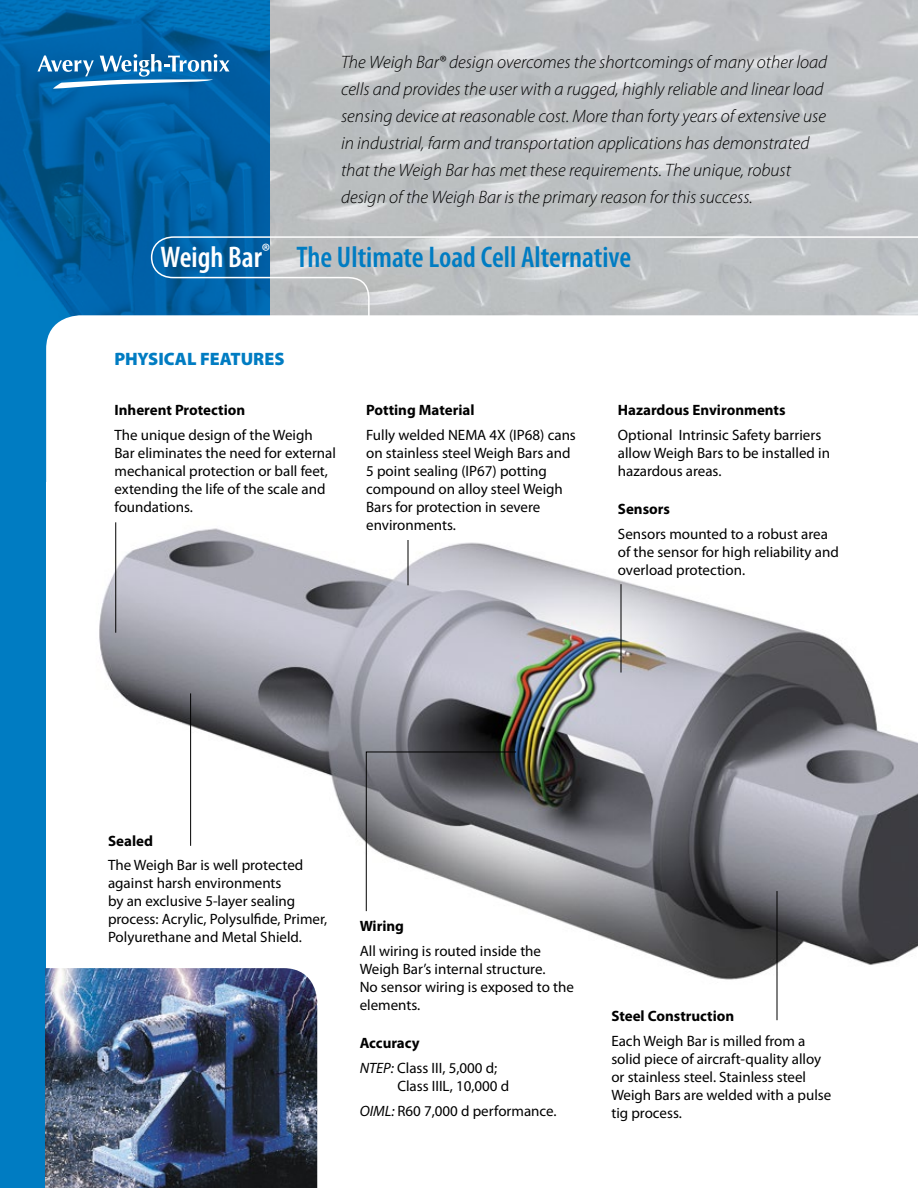
<style>
.page{position:relative;width:918px;height:1188px;background:#fff}
.page>*{position:absolute;margin:0;border:0;box-sizing:border-box;transform-origin:0 0}
.t1{font:600 condensed 30px "Myriad Pro";color:#007cc2}
.t2{font:italic 300 18px/27px "Myriad Pro";color:#000}
.t3{font:900 18px "Myriad Pro";color:#007cc2}
.t4{font:15px/18px "Myriad Pro";color:#000}
.t5{font:700 15px "Myriad Pro";color:#000}
.s1{color:#fff}
.s2{font-weight:700}
.s3{font-style:italic}
</style>
<div class="page">
<img style="left:270px;top:0;width:648px;height:236px">
<img style="left:0;top:0;width:270px;height:393px">
<svg style="left:46px;top:315px;width:272px;height:873px"></svg>
<img style="left:46px;top:483px;width:872px;height:673px">
<svg style="left:150px;top:236px;width:768px;height:92px;background:#b1c0ca"></svg>
<svg style="left:38px;top:54px;width:192px;height:35px"></svg>
<hr style="left:115px;top:522px;width:1px;height:111px;background:#000">
<hr style="left:408px;top:540px;width:1px;height:45px;background:#000">
<hr style="left:621px;top:584px;width:1px;height:89px;background:#000">
<hr style="left:777px;top:891px;width:1px;height:129px;background:#000">
<svg style="left:366px;top:751px;width:151px;height:161px"></svg>
<hr style="left:190px;top:693px;width:1px;height:153px;background:#000">
<img style="left:44px;top:968px;width:273px;height:220px">
<div style="left:0;top:282px;width:44px;height:906px;background:#007cc2"></div>
<p class="t2" style="left:341px;top:48px;width:488px">The Weigh Bar® design overcomes the shortcomings of many other load cells and provides the user with a rugged, highly reliable and linear load sensing device at reasonable cost. More than forty years of extensive use in industrial, farm and transportation applications has demonstrated that the Weigh Bar has met these requirements. The unique, robust design of the Weigh Bar is the primary reason for this success.</p>
<h1 class="t1" style="left:161px;top:240px;width:472px"><span class="s1">Weigh Bar</span><sup>®</sup> The Ultimate Load Cell Alternative</h1>
<p class="t3" style="left:114px;top:346px;width:171px">PHYSICAL FEATURES</p>
<p class="t5" style="left:114px;top:400px;width:132px">Inherent Protection</p>
<p class="t4" style="left:114px;top:425px;width:223px">The unique design of the Weigh<br>Bar eliminates the need for external mechanical protection or ball feet, extending the life of the scale and foundations.</p>
<p class="t5" style="left:366px;top:400px;width:110px">Potting Material</p>
<p class="t4" style="left:366px;top:425px;width:211px">Fully welded NEMA 4X (IP68) cans on stainless steel Weigh Bars and<br>5 point sealing (IP67) potting compound on alloy steel Weigh<br>Bars for protection in severe environments.</p>
<p class="t5" style="left:618px;top:400px;width:169px">Hazardous Environments</p>
<p class="t4" style="left:618px;top:425px;width:214px">Optional Intrinsic Safety barriers allow Weigh Bars to be installed in hazardous areas.</p>
<p class="t5" style="left:618px;top:499px;width:54px">Sensors</p>
<p class="t4" style="left:618px;top:524px;width:223px">Sensors mounted to a robust area of the sensor for high reliability and overload protection.</p>
<p class="t5" style="left:108px;top:831px;width:47px">Sealed</p>
<p class="t4" style="left:108px;top:856px;width:221px">The Weigh Bar is well protected against harsh environments<br>by an exclusive 5-layer sealing process: Acrylic, Polysulfide, Primer,<br>Polyurethane and Metal Shield.</p>
<p class="t5" style="left:360px;top:916px;width:46px">Wiring</p>
<p class="t4" style="left:360px;top:942px;width:216px">All wiring is routed inside the<br>Weigh Bar’s internal structure.<br>No sensor wiring is exposed to the elements.</p>
<p class="t4" style="left:360px;top:1030px;width:139px;line-height:24.8px"><span class="s2">Accuracy<br></span><span class="s3">NTEP:</span> Class III, 5,000 d;</p>
<p class="t4" style="left:360px;top:1073px;width:199px;line-height:24.8px;text-indent:38px">Class IIIL, 10,000 d<br><span class="s3">OIML:</span> R60 7,000 d performance.</p>
<p class="t5" style="left:611px;top:1006px;width:125px">Steel Construction</p>
<p class="t4" style="left:611px;top:1032px;width:221px">Each Weigh Bar is milled from a solid piece of aircraft-quality alloy or stainless steel. Stainless steel<br>Weigh Bars are welded with a pulse tig process.</p>
</div>
